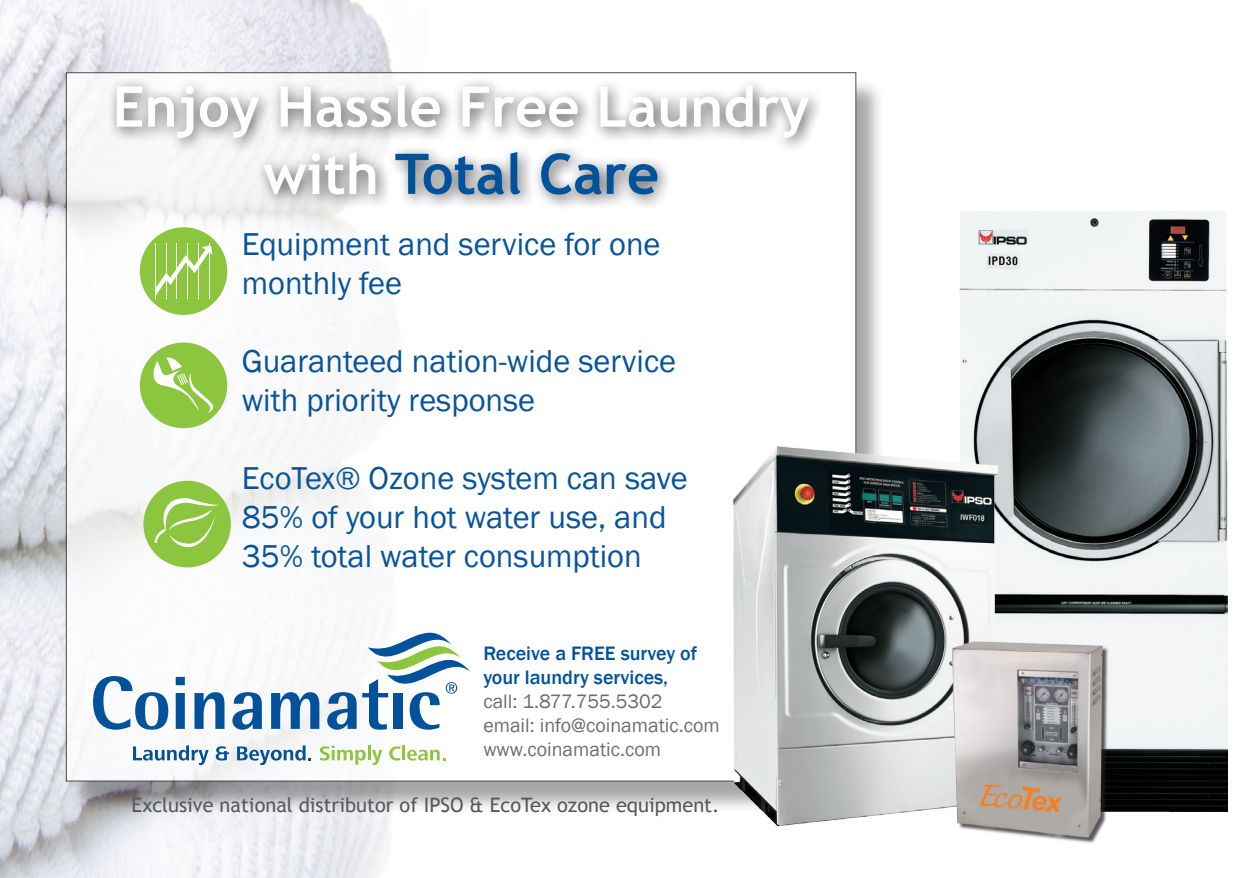
<style>
.page{position:relative;width:1260px;height:878px;background:#fff}
.page>*{position:absolute;margin:0;border:0;box-sizing:border-box;transform-origin:0 0}
.t1{font:700 56px/67.2px "Trebuchet MS";color:#fff;text-align:center}
.t2{font:32.5px/39px "Franklin Gothic";color:#07549c}
.t3{font:20px "Franklin Gothic";color:#6c6d70}
.t4{font:20px "Trebuchet MS";color:#57585a}
.t5{font:500 20px "Franklin Gothic";color:#00529b}
.s1{color:#00529b}
</style>
<div class="page">
<img style="left:0;top:0;width:393px;height:878px">
<div style="left:68px;top:78px;width:818px;height:735px;background:#231f20;opacity:.5"></div>
<div style="left:66px;top:73px;width:790px;height:708px;background:#fff"></div>
<div style="left:106px;top:75px;width:719px;height:136px;background:#231f20;opacity:.75"></div>
<svg style="left:93px;top:676px;width:75px;height:53px"></svg>
<svg style="left:176px;top:677px;width:9px;height:51px"></svg>
<svg style="left:194px;top:692px;width:31px;height:36px"></svg>
<svg style="left:232px;top:692px;width:30px;height:37px"></svg>
<svg style="left:271px;top:692px;width:48px;height:36px"></svg>
<svg style="left:327px;top:631px;width:144px;height:98px"></svg>
<svg style="left:133px;top:745px;width:76px;height:20px"></svg>
<svg style="left:216px;top:746px;width:13px;height:14px"></svg>
<svg style="left:237px;top:745px;width:74px;height:20px"></svg>
<svg style="left:320px;top:745px;width:46px;height:19px"></svg>
<hr style="left:368px;top:745px;width:3px;height:15px;background:#8bc63e">
<svg style="left:372px;top:750px;width:10px;height:15px"></svg>
<svg style="left:389px;top:746px;width:11px;height:14px"></svg>
<hr style="left:402px;top:745px;width:3px;height:15px;background:#8bc63e">
<svg style="left:407px;top:749px;width:38px;height:11px"></svg>
<img style="left:959px;top:211px;width:268px;height:600px">
<img style="left:732px;top:447px;width:266px;height:378px">
<img style="left:945px;top:631px;width:165px;height:212px">
<div style="left:143px;top:481px;width:88px;height:86px;background:#8bc63e;border-radius:50%"></div>
<svg style="left:154px;top:498px;width:65px;height:50px"></svg>
<div style="left:140px;top:342px;width:87px;height:86px;background:#8bc63e;border-radius:50%"></div>
<svg style="left:146px;top:355px;width:71px;height:58px"></svg>
<svg style="left:177px;top:375px;width:5px;height:10px"></svg>
<svg style="left:179px;top:374px;width:5px;height:10px"></svg>
<svg style="left:181px;top:374px;width:5px;height:10px"></svg>
<svg style="left:183px;top:373px;width:5px;height:10px"></svg>
<div style="left:140px;top:227px;width:87px;height:88px;background:#8bc63e;border-radius:50%"></div>
<svg style="left:156px;top:245px;width:57px;height:51px"></svg>
<hr style="left:155px;top:243px;width:1px;height:55px;background:#fff">
<hr style="left:166px;top:243px;width:1px;height:55px;background:#fff">
<hr style="left:177px;top:243px;width:1px;height:55px;background:#fff">
<hr style="left:188px;top:243px;width:1px;height:55px;background:#fff">
<hr style="left:198px;top:243px;width:1px;height:55px;background:#fff">
<hr style="left:209px;top:243px;width:1px;height:55px;background:#fff">
<p class="t1" style="left:113px;top:73px;width:698px">Enjoy Hassle Free Laundry with <span class="s1">Total Care</span></p>
<p class="t2" style="left:242px;top:225px;width:420px">Equipment and service for one monthly fee</p>
<p class="t2" style="left:242px;top:342px;width:436px">Guaranteed nation-wide service with priority response</p>
<p class="t2" style="left:242px;top:459px;width:447px">EcoTex® Ozone system can save<br>85% of your hot water use, and<br>35% total water consumption</p>
<p class="t5" style="left:483px;top:641px;width:215px">Receive a FREE survey of</p>
<p class="t5" style="left:483px;top:665px;width:186px">your laundry services,</p>
<p class="t3" style="left:483px;top:689px;width:181px">call: 1.877.755.5302</p>
<p class="t3" style="left:483px;top:713px;width:238px">email: info@coinamatic.com</p>
<p class="t3" style="left:483px;top:737px;width:179px">www.coinamatic.com</p>
<p class="t4" style="left:132px;top:793px;width:589px">Exclusive national distributor of IPSO &amp; EcoTex ozone equipment.</p>
</div>
